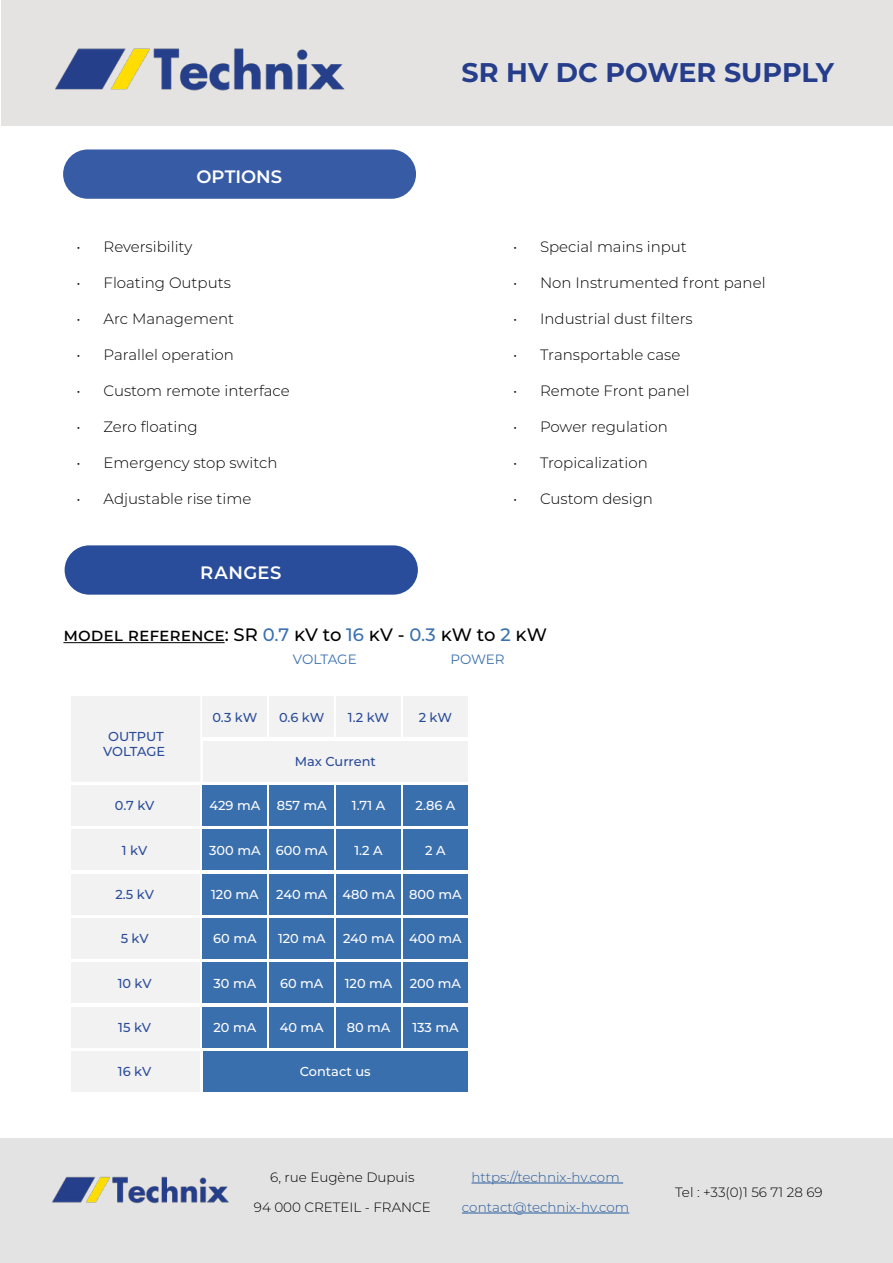
<style>
.page{position:relative;width:893px;height:1263px;background:#fff}
.page>*{position:absolute;margin:0;border:0;box-sizing:border-box;transform-origin:0 0}
.t1{font:700 27px "Montserrat";color:#253d8b}
.t2{font:500 18px "Montserrat";color:#000}
.t3{font:600 18px "Montserrat";letter-spacing:.005em;color:#fff}
.t4{font:300 15px "Montserrat";color:#000}
.t5{font:300 13.5px "Montserrat";color:#000}
.t6{font:300 13.5px "Montserrat";color:#265b9b}
.t7{font:13.5px "Montserrat";letter-spacing:-.015em;color:#3970b0}
.t8{font:500 12.9px "Montserrat";color:#fff}
.t9{font:500 12.9px/15.6px "Montserrat";letter-spacing:-.01em;color:#2b4c99;text-align:center}
.s1{color:#3970b0}
.s2{color:#3a70af}
</style>
<div class="page">
<div style="left:0;top:1138px;width:893px;height:125px;background:#e4e3e3"></div>
<img style="left:52px;top:1176px;width:177px;height:28px">
<hr style="left:471px;top:1183px;width:152px;height:1px;background:#265b9b">
<hr style="left:462px;top:1213px;width:167px;height:1px;background:#265b9b">
<div style="left:1px;top:0;width:892px;height:125px;background:#e4e3e2"></div>
<img style="left:55px;top:48px;width:290px;height:43px">
<div style="left:65px;top:545px;width:353px;height:50px;background:#294d9b;border-radius:25px"></div>
<div style="left:203px;top:696px;width:64px;height:41px;background:#f2f2f2"></div>
<div style="left:270px;top:696px;width:64px;height:41px;background:#f2f2f2"></div>
<div style="left:336px;top:696px;width:65px;height:41px;background:#f2f2f2"></div>
<div style="left:403px;top:696px;width:64px;height:41px;background:#f2f2f2"></div>
<div style="left:203px;top:785px;width:64px;height:41px;background:#3a6fad"></div>
<div style="left:270px;top:785px;width:64px;height:41px;background:#3a6fad"></div>
<div style="left:336px;top:785px;width:65px;height:41px;background:#3a6fad"></div>
<div style="left:403px;top:785px;width:64px;height:41px;background:#3a6fad"></div>
<div style="left:203px;top:829px;width:64px;height:41px;background:#3a6fad"></div>
<div style="left:270px;top:829px;width:64px;height:41px;background:#3a6fad"></div>
<div style="left:336px;top:829px;width:65px;height:41px;background:#3a6fad"></div>
<div style="left:403px;top:829px;width:64px;height:41px;background:#3a6fad"></div>
<div style="left:203px;top:874px;width:64px;height:40px;background:#3a6fad"></div>
<div style="left:270px;top:874px;width:64px;height:40px;background:#3a6fad"></div>
<div style="left:336px;top:874px;width:65px;height:40px;background:#3a6fad"></div>
<div style="left:403px;top:874px;width:64px;height:40px;background:#3a6fad"></div>
<div style="left:203px;top:918px;width:64px;height:41px;background:#3a6fad"></div>
<div style="left:270px;top:918px;width:64px;height:41px;background:#3a6fad"></div>
<div style="left:336px;top:918px;width:65px;height:41px;background:#3a6fad"></div>
<div style="left:403px;top:918px;width:64px;height:41px;background:#3a6fad"></div>
<div style="left:203px;top:962px;width:64px;height:41px;background:#3a6fad"></div>
<div style="left:270px;top:962px;width:64px;height:41px;background:#3a6fad"></div>
<div style="left:336px;top:962px;width:65px;height:41px;background:#3a6fad"></div>
<div style="left:403px;top:962px;width:64px;height:41px;background:#3a6fad"></div>
<div style="left:203px;top:1007px;width:64px;height:40px;background:#3a6fad"></div>
<div style="left:270px;top:1007px;width:64px;height:40px;background:#3a6fad"></div>
<div style="left:336px;top:1007px;width:65px;height:40px;background:#3a6fad"></div>
<div style="left:403px;top:1007px;width:64px;height:40px;background:#3a6fad"></div>
<div style="left:203px;top:741px;width:265px;height:40px;background:#f2f2f2"></div>
<div style="left:71px;top:785px;width:129px;height:41px;background:#f2f2f2"></div>
<div style="left:71px;top:829px;width:129px;height:41px;background:#f2f2f2"></div>
<div style="left:71px;top:874px;width:129px;height:40px;background:#f2f2f2"></div>
<div style="left:71px;top:918px;width:129px;height:41px;background:#f2f2f2"></div>
<div style="left:71px;top:962px;width:129px;height:41px;background:#f2f2f2"></div>
<div style="left:71px;top:1007px;width:129px;height:40px;background:#f2f2f2"></div>
<div style="left:203px;top:1051px;width:265px;height:40px;background:#3a6fad"></div>
<div style="left:71px;top:1051px;width:129px;height:40px;background:#f2f2f2"></div>
<div style="left:71px;top:696px;width:129px;height:85px;background:#f2f2f2"></div>
<hr style="left:63px;top:642px;width:162px;height:1px;background:#000">
<div style="left:63px;top:149px;width:353px;height:50px;background:#375ba5;border-radius:25px"></div>
<p class="t3" style="left:196px;top:166px;width:87px">OPTIONS</p>
<p class="t4" style="left:77px;top:239px;width:117px">• Reversibility</p>
<p class="t4" style="left:77px;top:275px;width:156px">• Floating Outputs</p>
<p class="t4" style="left:77px;top:311px;width:159px">• Arc Management</p>
<p class="t4" style="left:77px;top:347px;width:159px">• Parallel operation</p>
<p class="t4" style="left:77px;top:383px;width:215px">• Custom remote interface</p>
<p class="t4" style="left:77px;top:419px;width:123px">• Zero floating</p>
<p class="t4" style="left:77px;top:455px;width:202px">• Emergency stop switch</p>
<p class="t4" style="left:77px;top:491px;width:176px">• Adjustable rise time</p>
<p class="t3" style="left:200px;top:562px;width:83px">RANGES</p>
<h1 class="t1" style="left:462px;top:57px;width:374px">SR HV DC POWER SUPPLY</h1>
<p class="t4" style="left:513px;top:239px;width:175px">• Special mains input</p>
<p class="t4" style="left:513px;top:275px;width:254px">• Non Instrumented front panel</p>
<p class="t4" style="left:513px;top:311px;width:181px">• Industrial dust filters</p>
<p class="t4" style="left:513px;top:347px;width:169px">• Transportable case</p>
<p class="t4" style="left:513px;top:383px;width:178px">• Remote Front panel</p>
<p class="t4" style="left:513px;top:419px;width:156px">• Power regulation</p>
<p class="t4" style="left:513px;top:455px;width:136px">• Tropicalization</p>
<p class="t4" style="left:513px;top:491px;width:141px">• Custom design</p>
<p class="t2" style="left:63px;top:627px;width:485px">model reference: SR <span class="s1">0.7</span> kV to <span class="s1">16</span> kV - <span class="s2">0.3</span> kW to <span class="s2">2</span> kW</p>
<p class="t7" style="left:293px;top:653px;width:65px">VOLTAGE</p>
<p class="t7" style="left:450px;top:653px;width:56px">POWER</p>
<p class="t9" style="left:103px;top:728px;width:63px">OUTPUT<br>VOLTAGE</p>
<p class="t9" style="left:212px;top:709px;width:46px">0.3 kW</p>
<p class="t9" style="left:279px;top:709px;width:47px">0.6 kW</p>
<p class="t9" style="left:348px;top:709px;width:43px">1.2 kW</p>
<p class="t9" style="left:419px;top:709px;width:35px">2 kW</p>
<p class="t9" style="left:295px;top:754px;width:83px">Max Current</p>
<p class="t9" style="left:115px;top:798px;width:41px">0.7 kV</p>
<p class="t9" style="left:122px;top:842px;width:27px">1 kV</p>
<p class="t9" style="left:115px;top:887px;width:40px">2.5 kV</p>
<p class="t9" style="left:121px;top:931px;width:30px">5 kV</p>
<p class="t9" style="left:118px;top:975px;width:36px">10 kV</p>
<p class="t9" style="left:118px;top:1020px;width:34px">15 kV</p>
<p class="t9" style="left:118px;top:1064px;width:35px">16 kV</p>
<p class="t8" style="left:300px;top:1064px;width:72px">Contact us</p>
<p class="t8" style="left:210px;top:798px;width:52px">429 mA</p>
<p class="t8" style="left:277px;top:798px;width:52px">857 mA</p>
<p class="t8" style="left:352px;top:798px;width:35px">1.71 A</p>
<p class="t8" style="left:415px;top:798px;width:41px">2.86 A</p>
<p class="t8" style="left:209px;top:842px;width:120px">300 mA 600 mA</p>
<p class="t8" style="left:354px;top:842px;width:30px">1.2 A</p>
<p class="t8" style="left:425px;top:842px;width:22px">2 A</p>
<p class="t8" style="left:211px;top:887px;width:49px">120 mA</p>
<p class="t8" style="left:276px;top:887px;width:187px">240 mA 480 mA 800 mA</p>
<p class="t8" style="left:213px;top:931px;width:45px">60 mA</p>
<p class="t8" style="left:278px;top:931px;width:49px">120 mA</p>
<p class="t8" style="left:343px;top:931px;width:120px">240 mA 400 mA</p>
<p class="t8" style="left:214px;top:975px;width:44px">30 mA</p>
<p class="t8" style="left:280px;top:975px;width:45px">60 mA</p>
<p class="t8" style="left:345px;top:975px;width:49px">120 mA</p>
<p class="t8" style="left:410px;top:975px;width:53px">200 mA</p>
<p class="t8" style="left:214px;top:1020px;width:44px">20 mA</p>
<p class="t8" style="left:280px;top:1020px;width:45px">40 mA</p>
<p class="t8" style="left:347px;top:1020px;width:45px">80 mA</p>
<p class="t8" style="left:412px;top:1020px;width:48px">133 mA</p>
<p class="t5" style="left:270px;top:1172px;width:146px">6, rue Eugène Dupuis</p>
<p class="t5" style="left:254px;top:1202px;width:178px">94 000 CRETEIL - FRANCE</p>
<p class="t6" style="left:471px;top:1170px;width:150px">https://technix-hv.com</p>
<p class="t6" style="left:462px;top:1200px;width:169px">contact@technix-hv.com</p>
<p class="t5" style="left:675px;top:1186px;width:149px">Tel : +33(0)1 56 71 28 69</p>
</div>
